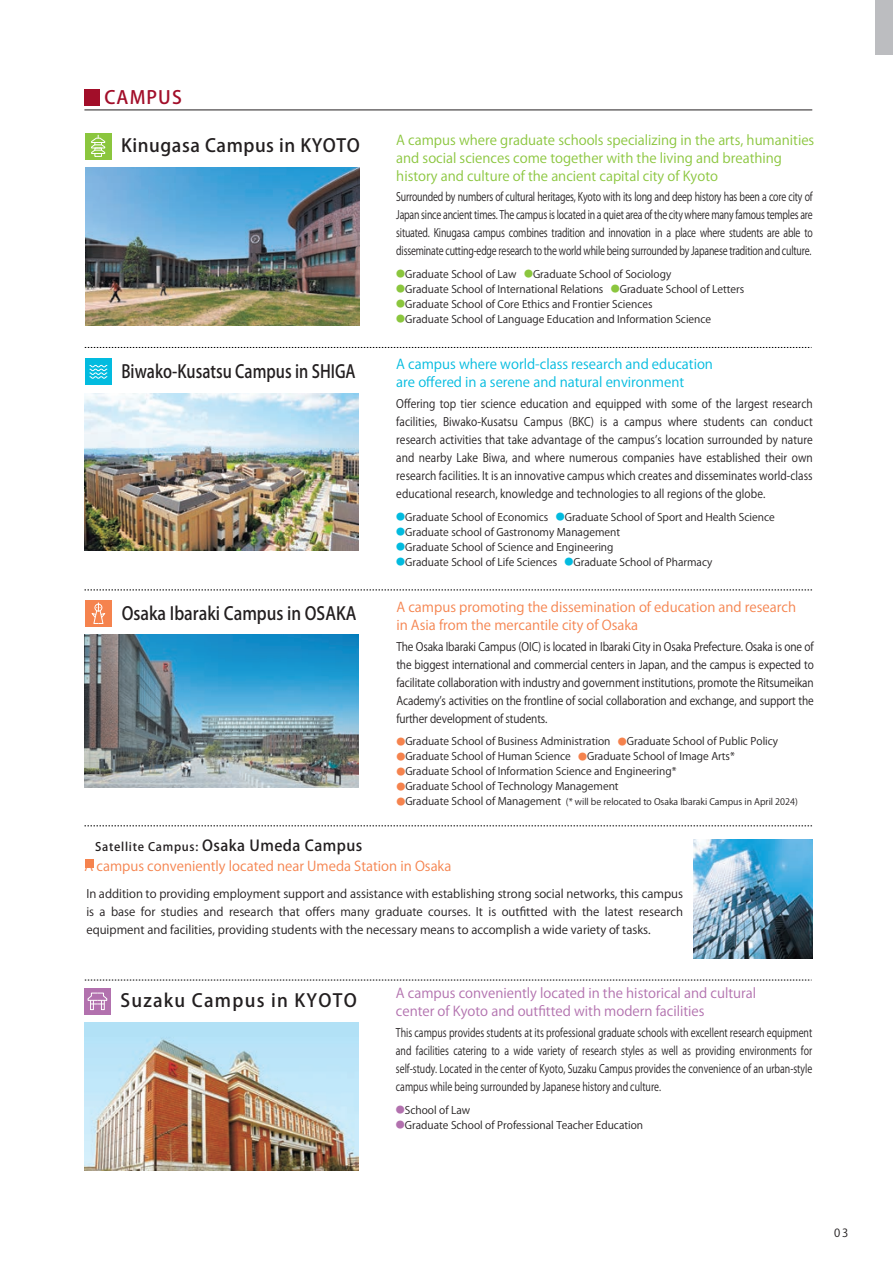
<style>
.page{position:relative;width:893px;height:1263px;background:#fff}
.page>*{position:absolute;margin:0;border:0;box-sizing:border-box;transform-origin:0 0}
.t1{font:500 18.15px "Koz Go Pro";letter-spacing:.06em;color:#a20e29}
.t2{font:500 18px "Koz Go Pro";color:#231f20;scale:.85 1}
.t3{font:500 18px "Koz Go Pro";color:#231f20;scale:.9 1}
.t4{font:500 18px "Koz Go Pro";letter-spacing:.03em;color:#231f20}
.t5{font:500 18px "Koz Go Pro";letter-spacing:.07em;color:#231f20}
.t6{font:13.5px/18px "Koz Go Pro";color:#8bc63e}
.t7{font:13.5px/18px "Koz Go Pro";color:#f5834e}
.t8{font:13.5px/18px "Koz Go Pro";color:#b271ae}
.t9{font:13.5px/18px "Koz Go Pro";color:#02bbdf}
.t10{font:11.7px/18px "Koz Go Pro";color:#231f20;text-align:justify;scale:.78 1}
.t11{font:11.7px/18px "Koz Go Pro";color:#231f20;text-align:justify;scale:.9 1}
.t12{font:11.7px/18px "Koz Go Pro";color:#231f20;text-align:justify;scale:.89 1}
.t13{font:11.7px/18px "Koz Go Pro";color:#231f20;text-align:justify}
.t14{font:500 11.7px "Koz Go Pro";letter-spacing:.06em;color:#231f20}
.t15{font:11.25px "Koz Go Pro";color:#231f20}
.t16{font:10.5px "Koz Go Pro";color:#231f20}
.t17{font:9px "Koz Go Pro";color:#231f20}
.s1{font-size:9px;color:#8bc63e}
.s2{font-size:9px;color:#02bbdf}
.s3{font-size:9px;color:#f5834e}
.s4{color:#f5834e}
.s5{font-size:10.5px}
.s6{font-size:15px}
.s7{font-size:9px;color:#b271ae}
</style>
<div class="page">
<div style="left:876px;top:0;width:17px;height:55px;background:#bcbdc0"></div>
<img style="left:85px;top:168px;width:274px;height:157px">
<div style="left:85px;top:133px;width:26px;height:26px;background:#8bc63e"></div>
<svg style="left:91px;top:135px;width:15px;height:22px"></svg>
<hr style="left:84px;top:110px;width:728px;height:1px;background:#231f20">
<div style="left:84px;top:89px;width:15px;height:17px;background:#a20e29"></div>
<div style="left:85px;top:359px;width:26px;height:26px;background:#02bbdf"></div>
<svg style="left:89px;top:364px;width:19px;height:15px"></svg>
<img style="left:84px;top:393px;width:275px;height:158px">
<svg style="left:85px;top:347px;width:726px;height:1px"></svg>
<img style="left:84px;top:1023px;width:275px;height:148px">
<div style="left:84px;top:988px;width:26px;height:26px;background:#b271ae"></div>
<div style="left:90px;top:1000px;width:4px;height:10px;border:1px solid #fff"></div>
<div style="left:101px;top:1000px;width:4px;height:10px;border:1px solid #fff"></div>
<svg style="left:87px;top:992px;width:21px;height:12px"></svg>
<svg style="left:85px;top:980px;width:726px;height:1px"></svg>
<div style="left:85px;top:600px;width:26px;height:26px;background:#f5834e"></div>
<svg style="left:91px;top:603px;width:15px;height:21px"></svg>
<svg style="left:84px;top:590px;width:728px;height:1px"></svg>
<svg style="left:84px;top:825px;width:729px;height:1px"></svg>
<div style="left:85px;top:860px;width:8px;height:8px;background:#f5834e"></div>
<img style="left:84px;top:635px;width:275px;height:152px">
<img style="left:694px;top:840px;width:118px;height:119px">
<h1 class="t1" style="left:104px;top:85px;width:79px">CAMPUS</h1>
<h2 class="t4" style="left:121px;top:134px;width:240px">Kinugasa Campus in KYOTO</h2>
<p class="t6" style="left:396px;top:132px;width:420px">A campus where graduate schools specializing in the arts, humanities and social sciences come together with the living and breathing history and culture of the ancient capital city of Kyoto</p>
<p class="t10" style="left:396px;top:188px;width:535px">Surrounded by numbers of cultural heritages, Kyoto with its long and deep history has been a core city of Japan since ancient times. The campus is located in a quiet area of the city where many famous temples are situated. Kinugasa campus combines tradition and innovation in a place where students are able to disseminate cutting-edge research to the world while being surrounded by Japanese tradition and culture.</p>
<p class="t16" style="left:396px;top:267px;width:277px"><span class="s1">●</span>Graduate School of Law <span class="s1">●</span>Graduate School of Sociology</p>
<p class="t16" style="left:396px;top:282px;width:349px"><span class="s1">●</span>Graduate School of International Relations <span class="s1">●</span>Graduate School of Letters</p>
<p class="t16" style="left:396px;top:297px;width:258px"><span class="s1">●</span>Graduate School of Core Ethics and Frontier Sciences</p>
<p class="t16" style="left:396px;top:312px;width:316px"><span class="s1">●</span>Graduate School of Language Education and Information Science</p>
<h2 class="t2" style="left:121px;top:360px;width:277px">Biwako-Kusatsu Campus in SHIGA</h2>
<p class="t9" style="left:396px;top:356px;width:318px">A campus where world-class research and education are offered in a serene and natural environment</p>
<p class="t11" style="left:396px;top:395px;width:464px">Offering top tier science education and equipped with some of the largest research facilities, Biwako-Kusatsu Campus (BKC) is a campus where students can conduct research activities that take advantage of the campusʼs location surrounded by nature and nearby Lake Biwa, and where numerous companies have established their own research facilities. It is an innovative campus which creates and disseminates world-class educational research, knowledge and technologies to all regions of the globe.</p>
<p class="t16" style="left:396px;top:510px;width:380px"><span class="s2">●</span>Graduate School of Economics <span class="s2">●</span>Graduate School of Sport and Health Science</p>
<p class="t16" style="left:396px;top:525px;width:225px"><span class="s2">●</span>Graduate school of Gastronomy Management</p>
<p class="t16" style="left:396px;top:540px;width:219px"><span class="s2">●</span>Graduate School of Science and Engineering</p>
<p class="t16" style="left:396px;top:555px;width:318px"><span class="s2">●</span>Graduate School of Life Sciences <span class="s2">●</span>Graduate School of Pharmacy</p>
<h2 class="t3" style="left:122px;top:601px;width:262px">Osaka Ibaraki Campus in OSAKA</h2>
<p class="t7" style="left:396px;top:598px;width:401px">A campus promoting the dissemination of education and research in Asia from the mercantile city of Osaka</p>
<p class="t12" style="left:396px;top:638px;width:470px">The Osaka Ibaraki Campus (OIC) is located in Ibaraki City in Osaka Prefecture. Osaka is one of the biggest international and commercial centers in Japan, and the campus is expected to facilitate collaboration with industry and government institutions, promote the Ritsumeikan Academyʼs activities on the frontline of social collaboration and exchange, and support the further development of students.</p>
<p class="t16" style="left:396px;top:735px;width:383px"><span class="s3">●</span>Graduate School of Business Administration <span class="s3">●</span>Graduate School of Public Policy</p>
<p class="t16" style="left:396px;top:750px;width:340px"><span class="s3">●</span>Graduate School of Human Science <span class="s3">●</span>Graduate School of Image Arts*</p>
<p class="t16" style="left:396px;top:765px;width:282px"><span class="s3">●</span>Graduate School of Information Science and Engineering*</p>
<p class="t16" style="left:396px;top:780px;width:224px"><span class="s3">●</span>Graduate School of Technology Management</p>
<p class="t17" style="left:396px;top:796px;width:403px"><span class="s4">●</span><span class="s5">Graduate School of Management</span> (* will be relocated to Osaka Ibaraki Campus in April 2024)</p>
<p class="t14" style="left:95px;top:839px;width:269px">Satellite Campus: <span class="s6">Osaka Umeda Campus</span></p>
<p class="t13" style="left:86px;top:885px;width:598px">In addition to providing employment support and assistance with establishing strong social networks, this campus is a base for studies and research that offers many graduate courses. It is outfitted with the latest research equipment and facilities, providing students with the necessary means to accomplish a wide variety of tasks.</p>
<p class="t7" style="left:84px;top:857px;width:368px">A campus conveniently located near Umeda Station in Osaka</p>
<h2 class="t5" style="left:120px;top:989px;width:238px">Suzaku Campus in KYOTO</h2>
<p class="t8" style="left:396px;top:984px;width:362px">A campus conveniently located in the historical and cultural center of Kyoto and outfitted with modern facilities</p>
<p class="t10" style="left:396px;top:1024px;width:535px">This campus provides students at its professional graduate schools with excellent research equipment and facilities catering to a wide variety of research styles as well as providing environments for self-study. Located in the center of Kyoto, Suzaku Campus provides the convenience of an urban-style campus while being surrounded by Japanese history and culture.</p>
<p class="t16" style="left:396px;top:1103px;width:76px"><span class="s7">●</span>School of Law</p>
<p class="t16" style="left:396px;top:1118px;width:249px"><span class="s7">●</span>Graduate School of Professional Teacher Education</p>
<p class="t15" style="left:834px;top:1226px;width:16px">03</p>
</div>
